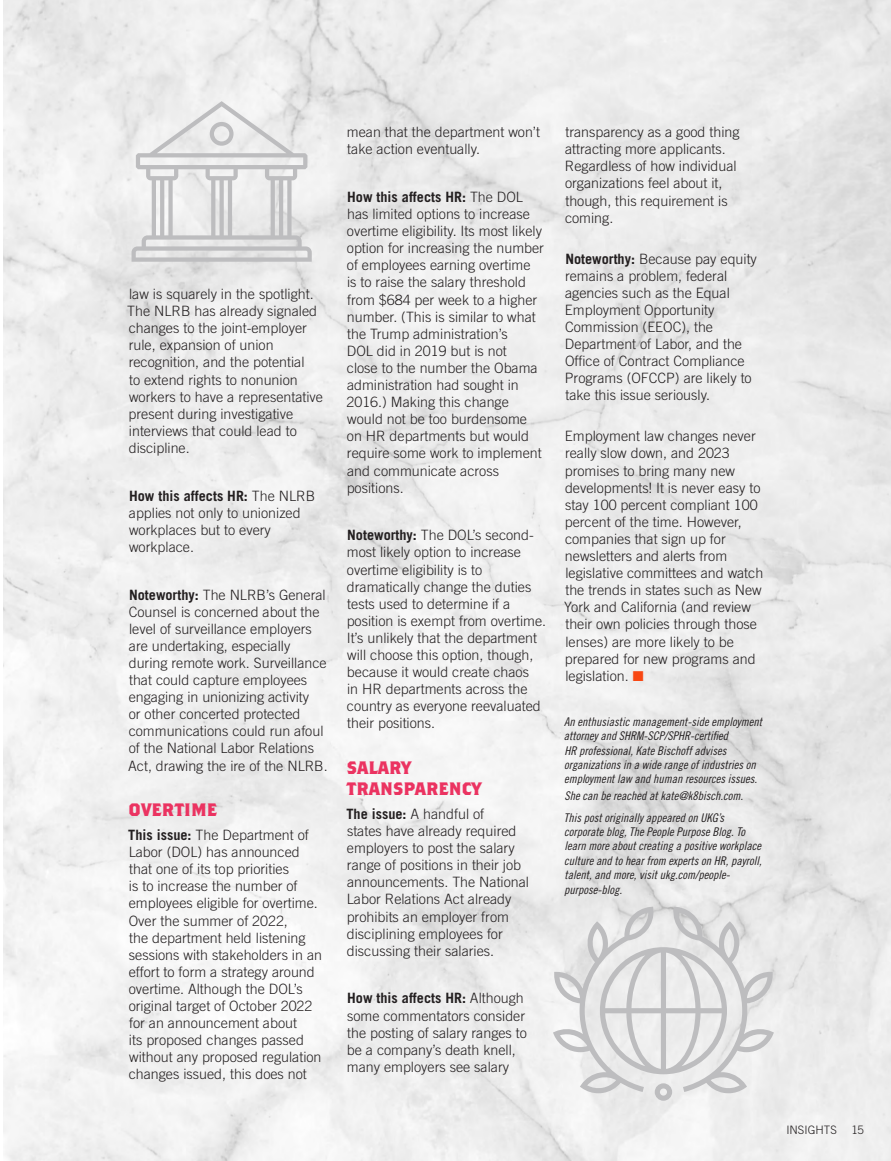
<style>
.page{position:relative;width:891px;height:1161px;background:#fff}
.page>*{position:absolute;margin:0;border:0;box-sizing:border-box;transform-origin:0 0}
.t1{font:700 18px/21px "Brothers OT";color:#eb3361}
.t2{font:300 14.25px/17.1px "Trade Gothic LT Std";color:#231f20}
.t3{font:12px/14.4px "Trade Gothic LT Std Cn 18 Obl";color:#231f20}
.t4{font:300 11.7px "Trade Gothic LT Std";letter-spacing:.005em;color:#231f20}
.s1{font-weight:700}
.s2{color:#f84713}
</style>
<div class="page">
<svg style="left:132px;top:101px;width:180px;height:161px"></svg>
<svg style="left:553px;top:907px;width:221px;height:194px"></svg>
<p class="t2" style="left:127px;top:285px;width:197px">law is squarely in the spotlight.<br>The NLRB has already signaled changes to the joint-employer rule, expansion of union recognition, and the potential<br>to extend rights to nonunion workers to have a representative present during investigative interviews that could lead to discipline.</p>
<p class="t2" style="left:129px;top:487px;width:188px"><span class="s1">How this affects HR:</span> The NLRB applies not only to unionized workplaces but to every workplace.</p>
<p class="t2" style="left:128px;top:586px;width:201px"><span class="s1">Noteworthy:</span> The NLRB’s General<br>Counsel is concerned about the level of surveillance employers are undertaking, especially during remote work. Surveillance that could capture employees engaging in unionizing activity<br>or other concerted protected communications could run afoul of the National Labor Relations<br>Act, drawing the ire of the NLRB.</p>
<p class="t1" style="left:129px;top:800px;width:90px">OVERTIME</p>
<p class="t2" style="left:128px;top:826px;width:195px"><span class="s1">This issue:</span> The Department of<br>Labor (DOL) has announced that one of its top priorities<br>is to increase the number of employees eligible for overtime.<br>Over the summer of 2022,<br>the department held listening sessions with stakeholders in an effort to form a strategy around overtime. Although the DOL’s original target of October 2022 for an announcement about<br>its proposed changes passed without any proposed regulation changes issued, this does not</p>
<p class="t2" style="left:347px;top:123px;width:195px">mean that the department won’t take action eventually.</p>
<p class="t2" style="left:347px;top:188px;width:199px"><span class="s1">How this affects HR:</span> The DOL has limited options to increase overtime eligibility. Its most likely option for increasing the number of employees earning overtime<br>is to raise the salary threshold from $684 per week to a higher number. (This is similar to what the Trump administration’s<br>DOL did in 2019 but is not<br>close to the number the Obama administration had sought in<br>2016.) Making this change would not be too burdensome on HR departments but would require some work to implement and communicate across positions.</p>
<p class="t2" style="left:347px;top:527px;width:201px"><span class="s1">Noteworthy:</span> The DOL’s second&shy;most likely option to increase overtime eligibility is to dramatically change the duties tests used to determine if a position is exempt from overtime.<br>It’s unlikely that the department will choose this option, though, because it would create chaos<br>in HR departments across the country as everyone reevaluated their positions.</p>
<p class="t1" style="left:346px;top:758px;width:136px">SALARY<br>TRANSPARENCY</p>
<p class="t2" style="left:346px;top:805px;width:184px"><span class="s1">The issue:</span> A handful of<br>states have already required employers to post the salary range of positions in their job announcements. The National<br>Labor Relations Act already prohibits an employer from disciplining employees for discussing their salaries.</p>
<p class="t2" style="left:347px;top:990px;width:182px"><span class="s1">How this affects HR:</span> Although some commentators consider the posting of salary ranges to be a company’s death knell, many employers see salary</p>
<p class="t2" style="left:565px;top:123px;width:176px">transparency as a good thing attracting more applicants.<br>Regardless of how individual organizations feel about it, though, this requirement is coming.</p>
<p class="t2" style="left:565px;top:250px;width:194px"><span class="s1">Noteworthy:</span> Because pay equity remains a problem, federal agencies such as the Equal<br>Employment Opportunity<br>Commission (EEOC), the<br>Department of Labor, and the<br>Office of Contract Compliance<br>Programs (OFCCP) are likely to take this issue seriously.</p>
<p class="t2" style="left:564px;top:428px;width:201px">Employment law changes never really slow down, and 2023 promises to bring many new developments! It is never easy to stay 100 percent compliant 100 percent of the time. However, companies that sign up for newsletters and alerts from legislative committees and watch the trends in states such as New<br>York and California (and review their own policies through those lenses) are more likely to be prepared for new programs and legislation. <span class="s2">■</span></p>
<p class="t3" style="left:564px;top:715px;width:200px">An enthusiastic management-side employment attorney and SHRM-SCP/SPHR-certified<br>HR professional, Kate Bischoff advises organizations in a wide range of industries on employment law and human resources issues.</p>
<p class="t3" style="left:564px;top:786px;width:181px;line-height:21.1px">She can be reached at kate@k8bisch.com.<br>This post originally appeared on UKG’s</p>
<p class="t3" style="left:564px;top:825px;width:199px">corporate blog, The People Purpose Blog. To learn more about creating a positive workplace culture and to hear from experts on HR, payroll, talent, and more, visit ukg.com/people&shy;purpose-blog.</p>
<p class="t4" style="left:786px;top:1123px;width:79px">INSIGHTS 15</p>
</div>
